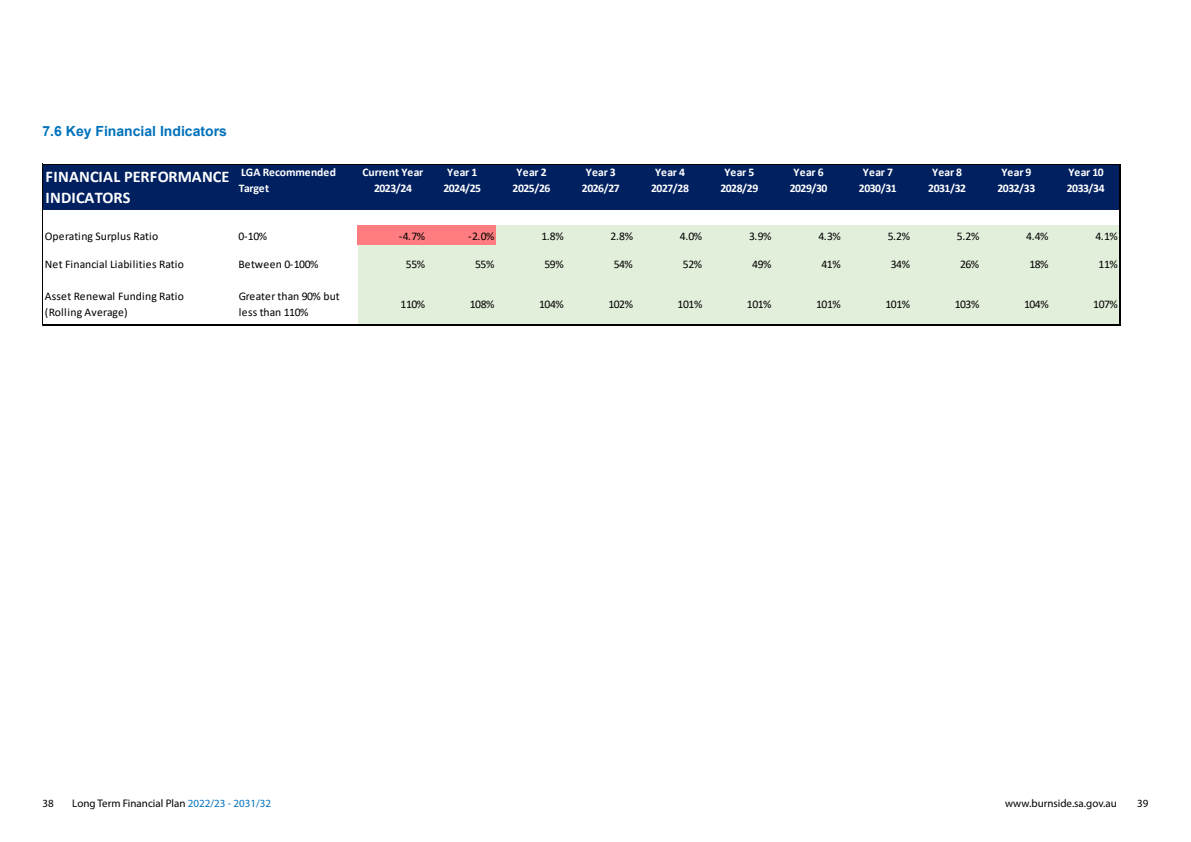
<style>
.page{position:relative;width:1191px;height:842px;background:#fff}
.page>*{position:absolute;margin:0;border:0;box-sizing:border-box;transform-origin:0 0}
.t1{font:700 16.3px/21.8px "Calibri";letter-spacing:.01em;color:#fff}
.t2{font:700 14px "Arial";color:#0072bc}
.t3{font:11.7px/15.5px "Calibri";color:#000}
.t4{font:700 11.7px "Calibri";letter-spacing:-.025em;color:#fff}
.t5{font:700 11.7px/15.5px "Calibri";letter-spacing:-.005em;color:#fff}
.t6{font:11px "Myriad Pro";color:#000}
.s1{color:#0072bc}
</style>
<div class="page">
<div style="left:43px;top:164px;width:1077px;height:47px;background:#002060"></div>
<div style="left:43px;top:210px;width:1077px;height:17px;background:#fff"></div>
<div style="left:358px;top:226px;width:139px;height:20px;background:#ff7c80"></div>
<div style="left:496px;top:226px;width:624px;height:20px;background:#e2efda"></div>
<div style="left:358px;top:245px;width:762px;height:81px;background:#e2efda"></div>
<hr style="left:43px;top:164px;width:1077px;height:1px;background:#000">
<hr style="left:43px;top:164px;width:1px;height:162px;background:#000">
<hr style="left:43px;top:325px;width:1077px;height:1px;background:#000">
<hr style="left:1119px;top:164px;width:1px;height:162px;background:#000">
<p class="t2" style="left:43px;top:122px;width:186px">7.6 Key Financial Indicators</p>
<h1 class="t1" style="left:46px;top:165px;width:185px">FINANCIAL PERFORMANCE<br>INDICATORS</h1>
<p class="t5" style="left:239px;top:164px;width:99px">LGA Recommended<br>Target</p>
<p class="t5" style="left:362px;top:164px;width:62px">Current Year</p>
<p class="t4" style="left:447px;top:164px;width:32px">Year 1</p>
<p class="t4" style="left:516px;top:164px;width:32px">Year 2</p>
<p class="t4" style="left:586px;top:164px;width:32px">Year 3</p>
<p class="t4" style="left:655px;top:164px;width:32px">Year 4</p>
<p class="t4" style="left:724px;top:164px;width:32px">Year 5</p>
<p class="t4" style="left:793px;top:164px;width:32px">Year 6</p>
<p class="t4" style="left:863px;top:164px;width:32px">Year 7</p>
<p class="t4" style="left:932px;top:164px;width:32px">Year 8</p>
<p class="t4" style="left:1001px;top:164px;width:32px">Year 9</p>
<p class="t4" style="left:1068px;top:164px;width:37px">Year 10</p>
<p class="t4" style="left:374px;top:180px;width:39px">2023/24</p>
<p class="t4" style="left:443px;top:180px;width:39px">2024/25</p>
<p class="t4" style="left:512px;top:180px;width:39px">2025/26</p>
<p class="t4" style="left:582px;top:180px;width:39px">2026/27</p>
<p class="t4" style="left:651px;top:180px;width:39px">2027/28</p>
<p class="t4" style="left:720px;top:180px;width:39px">2028/29</p>
<p class="t4" style="left:789px;top:180px;width:39px">2029/30</p>
<p class="t4" style="left:859px;top:180px;width:39px">2030/31</p>
<p class="t4" style="left:928px;top:180px;width:39px">2031/32</p>
<p class="t4" style="left:997px;top:180px;width:39px">2032/33</p>
<p class="t4" style="left:1066px;top:180px;width:39px">2033/34</p>
<p class="t3" style="left:45px;top:228px;width:115px">Operating Surplus Ratio</p>
<p class="t3" style="left:239px;top:228px;width:30px">0-10%</p>
<p class="t3" style="left:399px;top:228px;width:28px">-4.7%</p>
<p class="t3" style="left:468px;top:228px;width:28px">-2.0%</p>
<p class="t3" style="left:541px;top:228px;width:24px">1.8%</p>
<p class="t3" style="left:610px;top:228px;width:24px">2.8%</p>
<p class="t3" style="left:680px;top:228px;width:24px">4.0%</p>
<p class="t3" style="left:749px;top:228px;width:24px">3.9%</p>
<p class="t3" style="left:818px;top:228px;width:24px">4.3%</p>
<p class="t3" style="left:887px;top:228px;width:24px">5.2%</p>
<p class="t3" style="left:957px;top:228px;width:24px">5.2%</p>
<p class="t3" style="left:1026px;top:228px;width:24px">4.4%</p>
<p class="t3" style="left:1095px;top:228px;width:24px">4.1%</p>
<p class="t3" style="left:45px;top:256px;width:141px">Net Financial Liabilities Ratio</p>
<p class="t3" style="left:238px;top:256px;width:81px">Between 0-100%</p>
<p class="t3" style="left:406px;top:256px;width:21px">55%</p>
<p class="t3" style="left:475px;top:256px;width:21px">55%</p>
<p class="t3" style="left:544px;top:256px;width:21px">59%</p>
<p class="t3" style="left:613px;top:256px;width:21px">54%</p>
<p class="t3" style="left:683px;top:256px;width:21px">52%</p>
<p class="t3" style="left:752px;top:256px;width:21px">49%</p>
<p class="t3" style="left:821px;top:256px;width:21px">41%</p>
<p class="t3" style="left:890px;top:256px;width:21px">34%</p>
<p class="t3" style="left:960px;top:256px;width:21px">26%</p>
<p class="t3" style="left:1029px;top:256px;width:21px">18%</p>
<p class="t3" style="left:1098px;top:256px;width:21px">11%</p>
<p class="t3" style="left:45px;top:289px;width:141px">Asset Renewal Funding Ratio (Rolling Average)</p>
<p class="t3" style="left:239px;top:289px;width:103px">Greater than 90% but less than 110%</p>
<p class="t3" style="left:400px;top:296px;width:26px">110%</p>
<p class="t3" style="left:470px;top:296px;width:26px">108%</p>
<p class="t3" style="left:539px;top:296px;width:26px">104%</p>
<p class="t3" style="left:608px;top:296px;width:26px">102%</p>
<p class="t3" style="left:677px;top:296px;width:26px">101%</p>
<p class="t3" style="left:747px;top:296px;width:26px">101%</p>
<p class="t3" style="left:816px;top:296px;width:26px">101%</p>
<p class="t3" style="left:885px;top:296px;width:26px">101%</p>
<p class="t3" style="left:954px;top:296px;width:26px">103%</p>
<p class="t3" style="left:1024px;top:296px;width:26px">104%</p>
<p class="t3" style="left:1093px;top:296px;width:26px">107%</p>
<p class="t6" style="left:43px;top:796px;width:13px">38</p>
<p class="t6" style="left:72px;top:796px;width:200px">Long Term Financial Plan <span class="s1">2022/23 - 2031/32</span></p>
<p class="t6" style="left:1005px;top:796px;width:113px">www.burnside.sa.gov.au</p>
<p class="t6" style="left:1137px;top:796px;width:13px">39</p>
</div>
